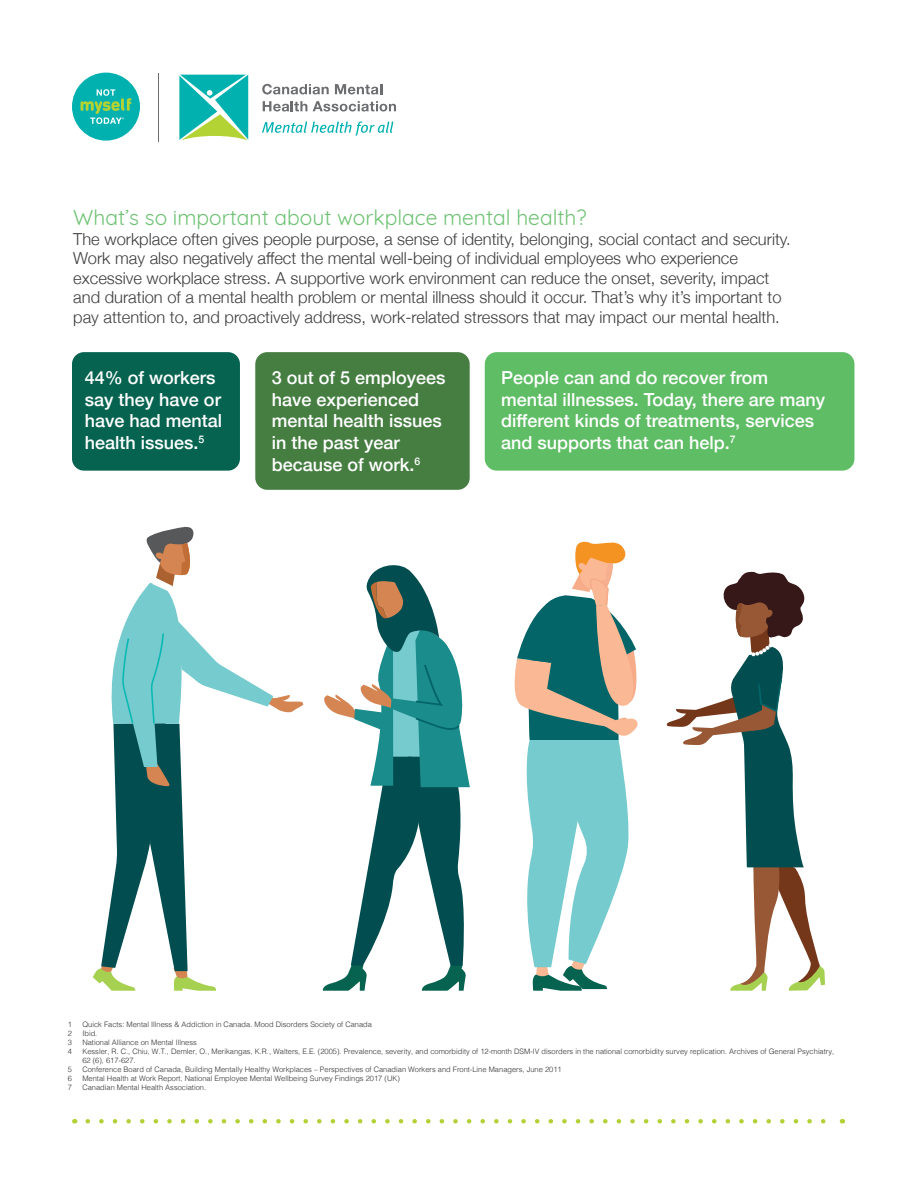
<style>
.page{position:relative;width:918px;height:1188px;background:#fff}
.page>*{position:absolute;margin:0;border:0;box-sizing:border-box;transform-origin:0 0}
.t1{font:21px "Quicksand";color:#6fc274}
.t2{font:500 18px/21.6px "Helvetica Neue";color:#fff}
.t3{font:300 16.5px/19.5px "Helvetica Neue";color:#3e3e3f}
.t4{font:300 7.5px/9px "Helvetica";color:#303030}
</style>
<div class="page">
<svg style="left:179px;top:75px;width:69px;height:65px;background:#47c3ab"></svg>
<svg style="left:262px;top:84px;width:67px;height:10px"></svg>
<svg style="left:335px;top:84px;width:47px;height:10px"></svg>
<svg style="left:263px;top:101px;width:44px;height:11px"></svg>
<svg style="left:313px;top:101px;width:83px;height:11px"></svg>
<svg style="left:262px;top:121px;width:131px;height:15px"></svg>
<hr style="left:158px;top:73px;width:1px;height:68px;background:#6c6d70">
<div style="left:72px;top:73px;width:68px;height:68px;background:#00b1b0;border-radius:50%"></div>
<svg style="left:81px;top:89px;width:50px;height:35px"></svg>
<svg style="left:88px;top:1119px;width:738px;height:5px"></svg>
<div style="left:72px;top:352px;width:168px;height:119px;background:#066350;border-radius:12px"></div>
<div style="left:255px;top:352px;width:215px;height:138px;background:#467e42;border-radius:12px"></div>
<div style="left:485px;top:352px;width:369px;height:119px;background:#5fbd65;border-radius:12px"></div>
<svg style="left:514px;top:541px;width:124px;height:450px"></svg>
<svg style="left:666px;top:571px;width:159px;height:420px"></svg>
<svg style="left:93px;top:526px;width:211px;height:465px"></svg>
<svg style="left:322px;top:565px;width:148px;height:426px"></svg>
<p class="t1" style="left:73px;top:201px;width:515px">What’s so important about workplace mental health?</p>
<p class="t3" style="left:73px;top:228px;width:719px">The workplace often gives people purpose, a sense of identity, belonging, social contact and security.<br>Work may also negatively affect the mental well-being of individual employees who experience excessive workplace stress. A supportive work environment can reduce the onset, severity, impact and duration of a mental health problem or mental illness should it occur. That’s why it’s important to pay attention to, and proactively address, work-related stressors that may impact our mental health.</p>
<p class="t2" style="left:85px;top:366px;width:139px">44% of workers say they have or have had mental health issues.<sup>5</sup></p>
<p class="t2" style="left:272px;top:366px;width:175px">3 out of 5 employees have experienced mental health issues in the past year because of work.<sup>6</sup></p>
<p class="t2" style="left:501px;top:366px;width:325px">People can and do recover from mental illnesses. Today, there are many different kinds of treatments, services and supports that can help.<sup>7</sup></p>
<p class="t4" style="left:68px;top:1019px;width:6px">1</p>
<p class="t4" style="left:82px;top:1019px;width:291px">Quick Facts: Mental Illness &amp; Addiction in Canada. Mood Disorders Society of Canada</p>
<p class="t4" style="left:68px;top:1028px;width:6px">2</p>
<p class="t4" style="left:82px;top:1028px;width:17px">Ibid.</p>
<p class="t4" style="left:68px;top:1037px;width:6px">3</p>
<p class="t4" style="left:82px;top:1037px;width:116px">National Alliance on Mental Illness</p>
<p class="t4" style="left:68px;top:1046px;width:6px">4</p>
<p class="t4" style="left:82px;top:1046px;width:753px">Kessler, R. C., Chiu, W.T., Demler, O., Merikangas, K.R., Walters, E.E. (2005). Prevalence, severity, and comorbidity of 12-month DSM-IV disorders in the national comorbidity survey replication. Archives of General Psychiatry,<br>62 (6), 617-627.</p>
<p class="t4" style="left:68px;top:1064px;width:6px">5</p>
<p class="t4" style="left:82px;top:1064px;width:481px">Conference Board of Canada, Building Mentally Healthy Workplaces – Perspectives of Canadian Workers and Front-Line Managers, June 2011</p>
<p class="t4" style="left:68px;top:1073px;width:6px">6</p>
<p class="t4" style="left:82px;top:1073px;width:319px">Mental Health at Work Report, National Employee Mental Wellbeing Survey Findings 2017 (UK)</p>
<p class="t4" style="left:68px;top:1082px;width:6px">7</p>
<p class="t4" style="left:82px;top:1082px;width:125px">Canadian Mental Health Association.</p>
</div>
